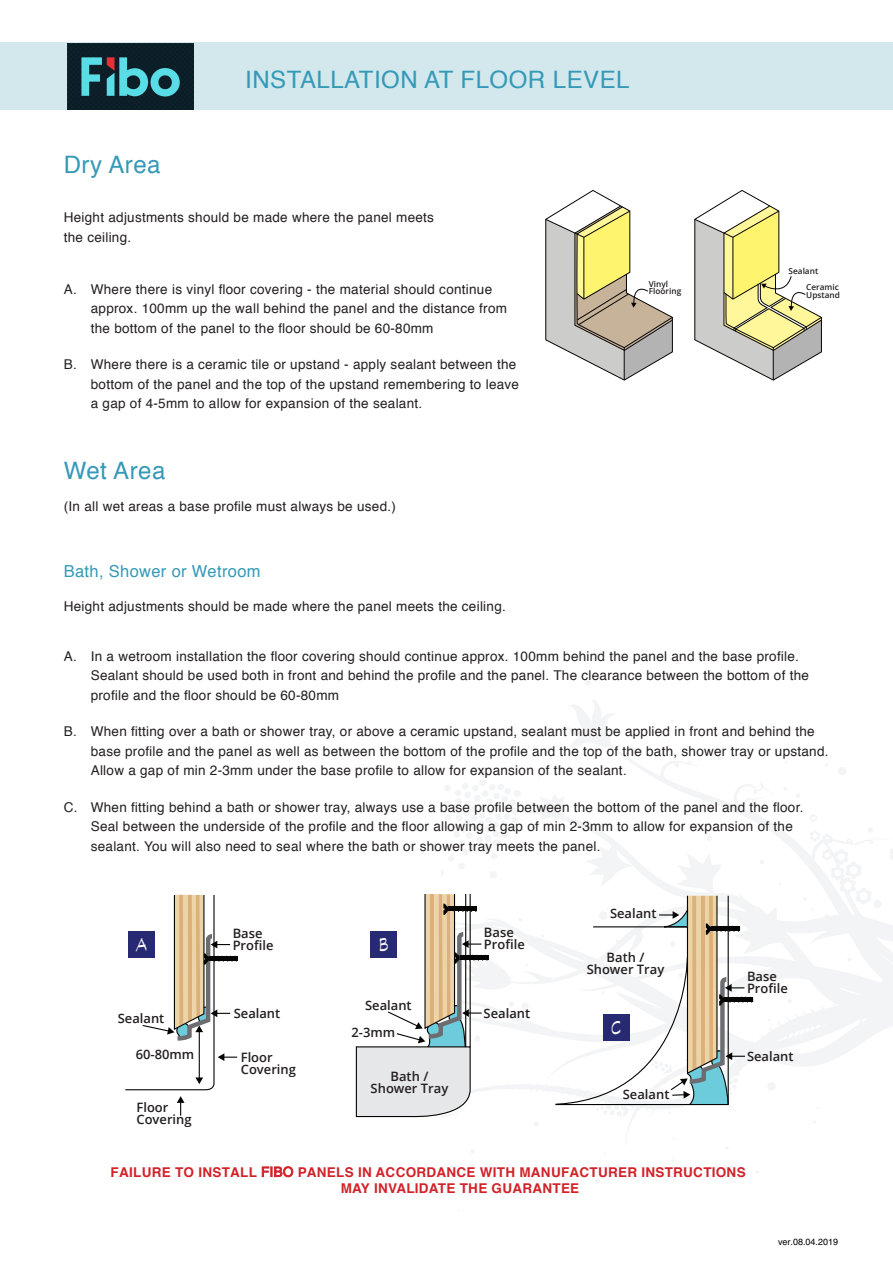
<style>
.page{position:relative;width:893px;height:1263px;background:#fff}
.page>*{position:absolute;margin:0;border:0;box-sizing:border-box;transform-origin:0 0}
.t1{font:24px "Helvetica";letter-spacing:.02em;color:#3599b7}
.t2{font:condensed 20.25px "Graphite Std";color:#fff}
.t3{font:16.5px "Helvetica";letter-spacing:.02em;color:#3599b7}
.t4{font:13.5px/19.5px "Helvetica";letter-spacing:.02em;color:#231f20}
.t5{font:700 13.5px/16.5px "Helvetica";letter-spacing:.02em;color:#d1232a}
.t6{font:600 12.9px/12px "Open Sans";color:#231f20}
.t7{font:9px "Helvetica";color:#000}
.t8{font:600 8.25px/7.6px "Open Sans";color:#231f20}
.s1{font-weight:400}
</style>
<div class="page">
<svg style="left:442px;top:680px;width:451px;height:532px"></svg>
<svg style="left:442px;top:892px;width:451px;height:292px"></svg>
<div style="left:0;top:43px;width:893px;height:67px;background:#d2e8ec"></div>
<svg style="left:545px;top:190px;width:128px;height:191px"></svg>
<svg style="left:694px;top:190px;width:128px;height:191px"></svg>
<div style="left:207px;top:956px;width:31px;height:5px;background:#050504"></div>
<svg style="left:125px;top:895px;width:112px;height:221px"></svg>
<div style="left:128px;top:932px;width:27px;height:26px;background:#282973"></div>
<svg style="left:355px;top:895px;width:133px;height:223px"></svg>
<div style="left:371px;top:932px;width:26px;height:26px;background:#282973"></div>
<svg style="left:554px;top:896px;width:199px;height:210px"></svg>
<div style="left:603px;top:1014px;width:26px;height:27px;background:#282973"></div>
<img style="left:68px;top:43px;width:125px;height:67px">
<p class="t1" style="left:245px;top:61px;width:386px">INSTALLATION AT FLOOR LEVEL</p>
<p class="t1" style="left:64px;top:146px;width:98px">Dry Area</p>
<p class="t4" style="left:64px;top:208px;width:372px">Height adjustments should be made where the panel meets the ceiling.</p>
<p class="t4" style="left:91px;top:280px;width:418px;text-indent:-27px">A. Where there is vinyl floor covering - the material should continue approx. 100mm up the wall behind the panel and the distance from the bottom of the panel to the floor should be 60-80mm</p>
<p class="t4" style="left:91px;top:355px;width:430px;text-indent:-27px">B. Where there is a ceramic tile or upstand - apply sealant between the bottom of the panel and the top of the upstand remembering to leave a gap of 4-5mm to allow for expansion of the sealant.</p>
<p class="t1" style="left:64px;top:452px;width:103px">Wet Area</p>
<p class="t4" style="left:64px;top:497px;width:334px">(In all wet areas a base profile must always be used.)</p>
<p class="t8" style="left:789px;top:267px;width:31px">Sealant</p>
<p class="t8" style="left:649px;top:280px;width:34px">Vinyl<br>Flooring</p>
<p class="t8" style="left:806px;top:283px;width:35px">Ceramic<br>Upstand</p>
<p class="t3" style="left:64px;top:559px;width:198px">Bath, Shower or Wetroom</p>
<p class="t4" style="left:64px;top:597px;width:444px">Height adjustments should be made where the panel meets the ceiling.</p>
<p class="t4" style="left:91px;top:647px;width:720px;text-indent:-27px">A. In a wetroom installation the floor covering should continue approx. 100mm behind the panel and the base profile.<br>Sealant should be used both in front and behind the profile and the panel. The clearance between the bottom of the profile and the floor should be 60-80mm</p>
<p class="t4" style="left:91px;top:722px;width:739px;text-indent:-27px">B. When fitting over a bath or shower tray, or above a ceramic upstand, sealant must be applied in front and behind the base profile and the panel as well as between the bottom of the profile and the top of the bath, shower tray or upstand.<br>Allow a gap of min 2-3mm under the base profile to allow for expansion of the sealant.</p>
<p class="t4" style="left:91px;top:798px;width:714px;text-indent:-27px">C. When fitting behind a bath or shower tray, always use a base profile between the bottom of the panel and the floor.<br>Seal between the underside of the profile and the floor allowing a gap of min 2-3mm to allow for expansion of the sealant. You will also need to seal where the bath or shower tray meets the panel.</p>
<p class="t2" style="left:136px;top:934px;width:12px">A</p>
<p class="t6" style="left:118px;top:1012px;width:48px">Sealant</p>
<p class="t6" style="left:136px;top:1048px;width:60px">60-80mm</p>
<p class="t6" style="left:137px;top:1101px;width:57px">Floor<br>Covering</p>
<p class="t6" style="left:233px;top:927px;width:42px">Base<br>Profile</p>
<p class="t6" style="left:234px;top:1007px;width:48px">Sealant</p>
<p class="t6" style="left:241px;top:1051px;width:57px">Floor<br>Covering</p>
<p class="t2" style="left:379px;top:934px;width:11px">B</p>
<p class="t6" style="left:351px;top:991px;width:62px;line-height:27.6px;text-indent:14px">Sealant<br>2-3mm</p>
<p class="t6" style="left:371px;top:1070px;width:79px;text-align:center">Bath /<br>Shower Tray</p>
<p class="t6" style="left:484px;top:926px;width:42px">Base<br>Profile</p>
<p class="t6" style="left:484px;top:1006px;width:48px">Sealant</p>
<p class="t6" style="left:610px;top:907px;width:48px">Sealant</p>
<p class="t6" style="left:587px;top:951px;width:79px;text-align:center">Bath /<br>Shower Tray</p>
<p class="t2" style="left:611px;top:1016px;width:11px">C</p>
<p class="t6" style="left:623px;top:1088px;width:48px">Sealant</p>
<p class="t6" style="left:747px;top:970px;width:42px">Base<br>Profile</p>
<p class="t6" style="left:747px;top:1050px;width:48px">Sealant</p>
<p class="t5" style="left:341px;top:1164px;width:406px;text-indent:-230px">FAILURE TO INSTALL <span class="s1">FIBO</span> PANELS IN ACCORDANCE WITH MANUFACTURER INSTRUCTIONS<br>MAY INVALIDATE THE GUARANTEE</p>
<p class="t7" style="left:778px;top:1236px;width:62px">ver.08.04.2019</p>
</div>
